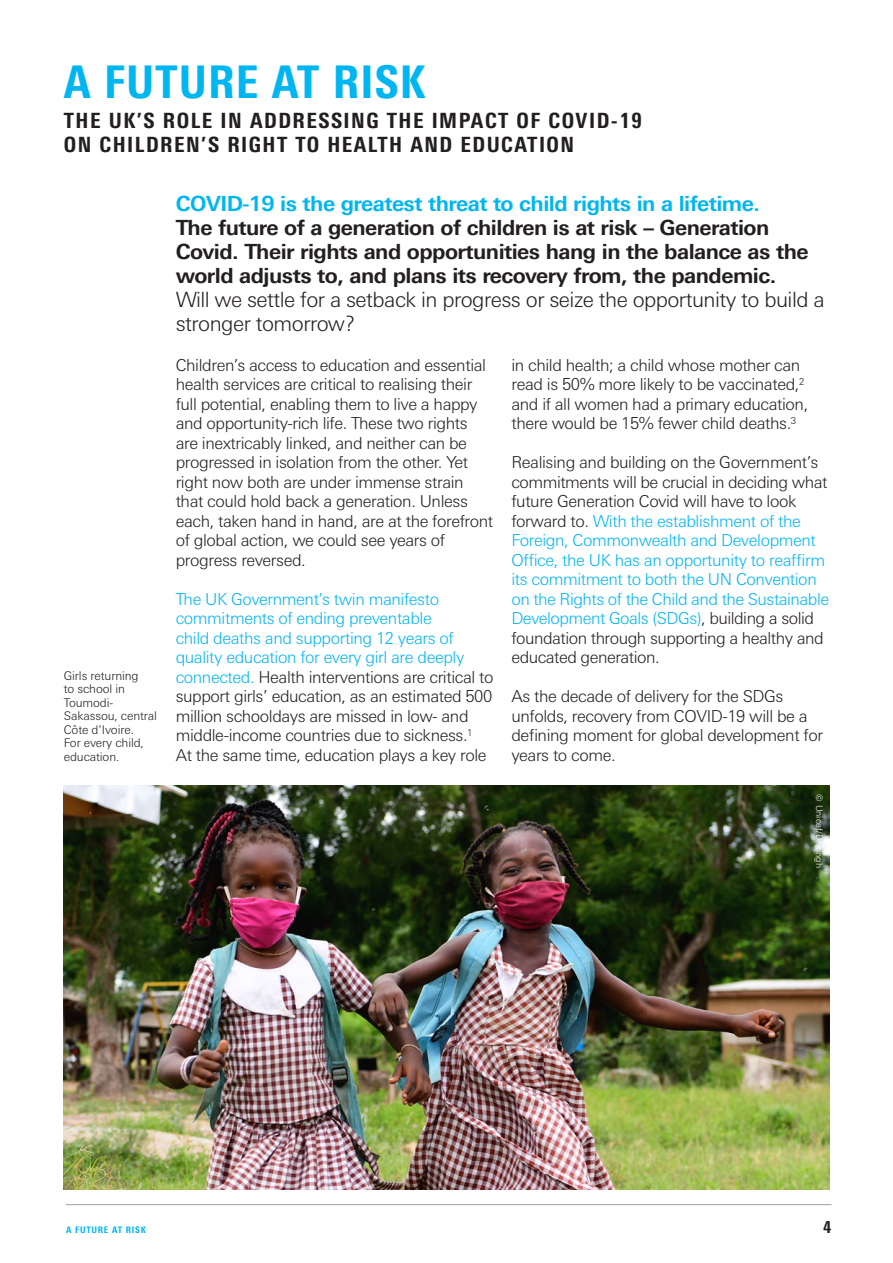
<style>
.page{position:relative;width:893px;height:1263px;background:#fff}
.page>*{position:absolute;margin:0;border:0;box-sizing:border-box;transform-origin:0 0}
.t1{font:800 condensed 45px "Univers Next Pro";letter-spacing:.025em;color:#00b6f0}
.t2{font:700 21px/24px "Univers Next Pro";letter-spacing:-.025em;color:#231f20}
.t3{font:800 condensed 21px/24px "Univers Next Pro";letter-spacing:.07em;color:#231f20}
.t4{font:300 16.5px/19.5px "Univers Next Pro";letter-spacing:-.025em;color:#231f20}
.t5{font:800 condensed 16.5px "Univers Next Pro";color:#231f20}
.t6{font:300 12px/13.5px "Univers Next Pro";letter-spacing:-.01em;color:#231f20}
.t7{font:300 9px "Univers Next Pro";color:#fff}
.t8{font:800 condensed 9px "Univers Next Pro";letter-spacing:.08em;color:#00b6f0}
.s1{color:#00b6f0}
.s2{font-weight:300}
</style>
<div class="page">
<hr style="left:66px;top:1204px;width:765px;height:1px;background:#a69c95">
<img style="left:64px;top:785px;width:765px;height:404px">
<p class="t1" style="left:64px;top:55px;width:363px">A FUTURE AT RISK</p>
<p class="t3" style="left:64px;top:108px;width:580px">THE UK’S ROLE IN ADDRESSING THE IMPACT OF COVID-19<br>ON CHILDREN’S RIGHT TO HEALTH AND EDUCATION</p>
<p class="t6" style="left:64px;top:668px;width:95px">Girls returning<br>to school in<br>Toumodi-<br>Sakassou, central<br>Côte d’Ivoire.<br>For every child, education.</p>
<p class="t2" style="left:176px;top:191px;width:650px"><span class="s1">COVID-19 is the greatest threat to child rights in a lifetime.<br></span>The future of a generation of children is at risk – Generation Covid. Their rights and opportunities hang in the balance as the world adjusts to, and plans its recovery from, the pandemic.<br><span class="s2">Will we settle for a setback in progress or seize the opportunity to build a stronger tomorrow?</span></p>
<p class="t4" style="left:176px;top:355px;width:319px">Children’s access to education and essential health services are critical to realising their full potential, enabling them to live a happy and opportunity-rich life. These two rights are inextricably linked, and neither can be progressed in isolation from the other. Yet right now both are under immense strain that could hold back a generation. Unless each, taken hand in hand, are at the forefront of global action, we could see years of progress reversed.</p>
<p class="t4" style="left:176px;top:589px;width:319px"><span class="s1">The UK Government’s twin manifesto commitments of ending preventable<br>child deaths and supporting 12 years of quality education for every girl are deeply connected.</span> Health interventions are critical to support girls’ education, as an estimated 500 million schooldays are missed in low- and middle-income countries due to sickness.<sup>1<br></sup>At the same time, education plays a key role</p>
<p class="t4" style="left:511px;top:355px;width:298px">in child health; a child whose mother can read is 50% more likely to be vaccinated,<sup>2 </sup>and if all women had a primary education, there would be 15% fewer child deaths.<sup>3</sup></p>
<p class="t4" style="left:511px;top:452px;width:319px">Realising and building on the Government’s commitments will be crucial in deciding what future Generation Covid will have to look forward to. <span class="s1">With the establishment of the Foreign, Commonwealth and Development Office, the UK has an opportunity to reaffirm its commitment to both the UN Convention on the Rights of the Child and the Sustainable Development Goals (SDGs)</span>, building a solid foundation through supporting a healthy and educated generation.</p>
<p class="t4" style="left:511px;top:686px;width:313px">As the decade of delivery for the SDGs unfolds, recovery from COVID-19 will be a defining moment for global development for years to come.</p>
<p class="t7" style="left:825px;top:794px;width:75px;rotate:90deg">© Unicef/Dejongh</p>
<p class="t8" style="left:66px;top:1224px;width:81px">A FUTURE AT RISK</p>
<p class="t5" style="left:823px;top:1217px;width:10px">4</p>
</div>
